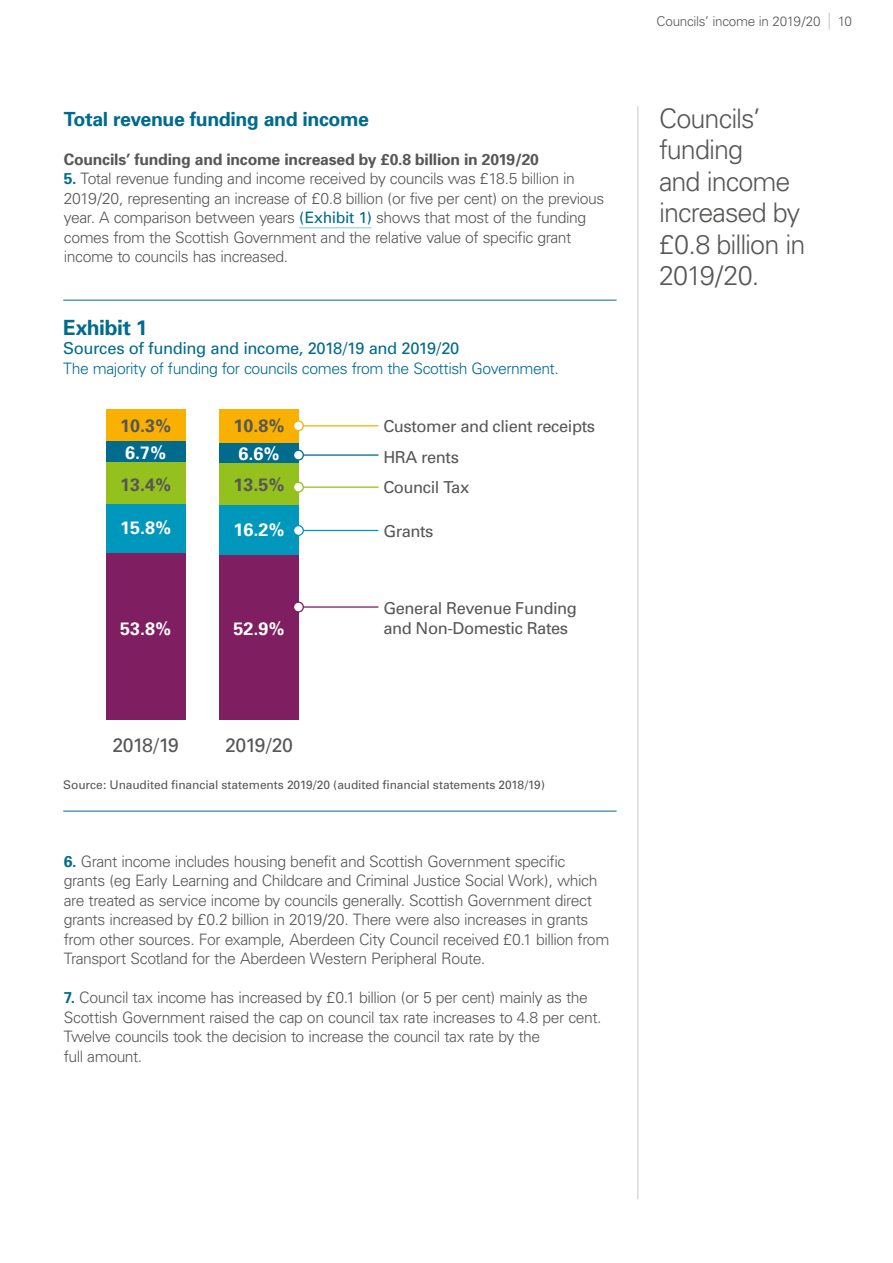
<style>
.page{position:relative;width:893px;height:1263px;background:#fff}
.page>*{position:absolute;margin:0;border:0;box-sizing:border-box;transform-origin:0 0}
.AS-P35-Pull_quote{font:300 27px/31.5px "Univers";letter-spacing:-.035em;color:#575756}
.AS-P24-Exhibit_numbe{font:700 21px "Univers";letter-spacing:-.02em;color:#006b8d}
.AS-P03-Subhead_1{font:700 19.5px "Univers";letter-spacing:-.025em;color:#006b8d}
.t1{font:19.5px "Univers";letter-spacing:-.05em;color:#575756}
.t2{font:700 18px "Univers";color:#fff}
.t3{font:700 18px "Univers";color:#575756}
.t4{font:16.5px/19.8px "Univers";letter-spacing:-.025em;color:#575756}
.AS-P25-Exhibit_head{font:16.5px "Univers";letter-spacing:-.025em;color:#006b8d}
.AS-P07-Body_numbered{font:300 15.75px/19.5px "Univers";letter-spacing:-.03em;color:#575756}
.AS-P26-Exhibit_lead{font:300 15.75px "Univers";letter-spacing:-.03em;color:#006b8d}
.AS-P04-Subhead_2{font:700 15.75px "Univers";letter-spacing:-.015em;color:#575756}
.t5{font:300 13.5px "Univers";letter-spacing:-.02em;color:#575756}
.AS-P29-Exhibit_sourc{font:12px "Univers";letter-spacing:-.01em;color:#575756}
.s1{font-weight:700;color:#006b8d}
.s2{font-weight:400;color:#006b8d}
</style>
<div class="page">
<hr style="left:637px;top:106px;width:1px;height:1093px;background:#c6c6c6">
<svg style="left:829px;top:13px;width:1px;height:17px"></svg>
<hr style="left:299px;top:227px;width:73px;height:1px;background:#81cbd4">
<hr style="left:63px;top:300px;width:554px;height:1px;background:#006b8d">
<hr style="left:63px;top:811px;width:554px;height:1px;background:#006b8d">
<div style="left:106px;top:409px;width:79px;height:32px;background:#f9b000"></div>
<div style="left:219px;top:409px;width:80px;height:34px;background:#f9b000"></div>
<div style="left:106px;top:441px;width:79px;height:21px;background:#006b8d"></div>
<div style="left:219px;top:443px;width:80px;height:20px;background:#006b8d"></div>
<div style="left:106px;top:462px;width:79px;height:42px;background:#95c11f"></div>
<div style="left:219px;top:463px;width:80px;height:42px;background:#95c11f"></div>
<div style="left:106px;top:504px;width:79px;height:49px;background:#0097bd"></div>
<div style="left:219px;top:505px;width:80px;height:50px;background:#0097bd"></div>
<div style="left:106px;top:553px;width:79px;height:167px;background:#7f1f61"></div>
<div style="left:219px;top:555px;width:80px;height:165px;background:#7f1f61"></div>
<hr style="left:298px;top:425px;width:80px;height:1px;background:#f9b000">
<svg style="left:294px;top:420px;width:10px;height:11px"></svg>
<hr style="left:298px;top:454px;width:80px;height:2px;background:#006b8d">
<svg style="left:294px;top:449px;width:10px;height:12px"></svg>
<hr style="left:298px;top:486px;width:80px;height:2px;background:#95c11f">
<svg style="left:294px;top:482px;width:10px;height:11px"></svg>
<hr style="left:298px;top:530px;width:80px;height:1px;background:#0097bd">
<svg style="left:294px;top:525px;width:10px;height:11px"></svg>
<hr style="left:298px;top:606px;width:80px;height:2px;background:#7f1f61">
<svg style="left:294px;top:601px;width:10px;height:11px"></svg>
<h3 class="AS-P03-Subhead_1" style="left:64px;top:107px;width:307px">Total revenue funding and income</h3>
<h4 class="AS-P04-Subhead_2" style="left:64px;top:150px;width:477px">Councils’ funding and income increased by £0.8 billion in 2019/20</h4>
<p class="AS-P07-Body_numbered" style="left:64px;top:169px;width:542px"><span class="s1">5.</span> Total revenue funding and income received by councils was £18.5 billion in 2019/20, representing an increase of £0.8 billion (or five per cent) on the previous year. A comparison between years <span class="s2">(Exhibit 1)</span> shows that most of the funding comes from the Scottish Government and the relative value of specific grant income to councils has increased.</p>
<h4 class="AS-P24-Exhibit_numbe" style="left:63px;top:314px;width:86px">Exhibit 1</h4>
<p class="AS-P25-Exhibit_head" style="left:63px;top:339px;width:398px">Sources of funding and income, 2018/19 and 2019/20</p>
<p class="AS-P26-Exhibit_lead" style="left:63px;top:358px;width:497px">The majority of funding for councils comes from the Scottish Government.</p>
<p class="t3" style="left:120px;top:414px;width:53px">10.3%</p>
<p class="t3" style="left:233px;top:414px;width:53px">10.8%</p>
<p class="t2" style="left:125px;top:441px;width:43px">6.7%</p>
<p class="t2" style="left:238px;top:442px;width:43px">6.6%</p>
<p class="t3" style="left:120px;top:474px;width:53px">13.4%</p>
<p class="t3" style="left:233px;top:474px;width:53px">13.5%</p>
<p class="t2" style="left:120px;top:517px;width:53px">15.8%</p>
<p class="t2" style="left:120px;top:617px;width:53px">53.8%</p>
<p class="t2" style="left:233px;top:519px;width:53px">16.2%</p>
<p class="t2" style="left:233px;top:617px;width:53px">52.9%</p>
<p class="t1" style="left:112px;top:733px;width:68px">2018/19</p>
<p class="t1" style="left:225px;top:733px;width:69px">2019/20</p>
<p class="t4" style="left:383px;top:416px;width:213px">Customer and client receipts</p>
<p class="t4" style="left:383px;top:447px;width:77px">HRA rents</p>
<p class="t4" style="left:383px;top:478px;width:87px">Council Tax</p>
<p class="t4" style="left:383px;top:522px;width:52px">Grants</p>
<p class="t4" style="left:383px;top:598px;width:195px">General Revenue Funding and Non-Domestic Rates</p>
<p class="AS-P29-Exhibit_sourc" style="left:63px;top:778px;width:483px">Source: Unaudited financial statements 2019/20 (audited financial statements 2018/19)</p>
<p class="AS-P07-Body_numbered" style="left:64px;top:851px;width:547px"><span class="s1">6.</span> Grant income includes housing benefit and Scottish Government specific grants (eg Early Learning and Childcare and Criminal Justice Social Work), which are treated as service income by councils generally. Scottish Government direct grants increased by £0.2 billion in 2019/20. There were also increases in grants from other sources. For example, Aberdeen City Council received £0.1 billion from Transport Scotland for the Aberdeen Western Peripheral Route.</p>
<p class="AS-P07-Body_numbered" style="left:64px;top:988px;width:539px"><span class="s1">7.</span> Council tax income has increased by £0.1 billion (or 5 per cent) mainly as the Scottish Government raised the cap on council tax rate increases to 4.8 per cent.<br>Twelve councils took the decision to increase the council tax rate by the<br>full amount.</p>
<p class="t5" style="left:656px;top:13px;width:166px">Councils’ income in 2019/20</p>
<p class="t5" style="left:838px;top:13px;width:16px">10</p>
<h4 class="AS-P35-Pull_quote" style="left:659px;top:102px;width:148px">Councils’ funding<br>and income increased by £0.8 billion in<br>2019/20.</h4>
</div>
